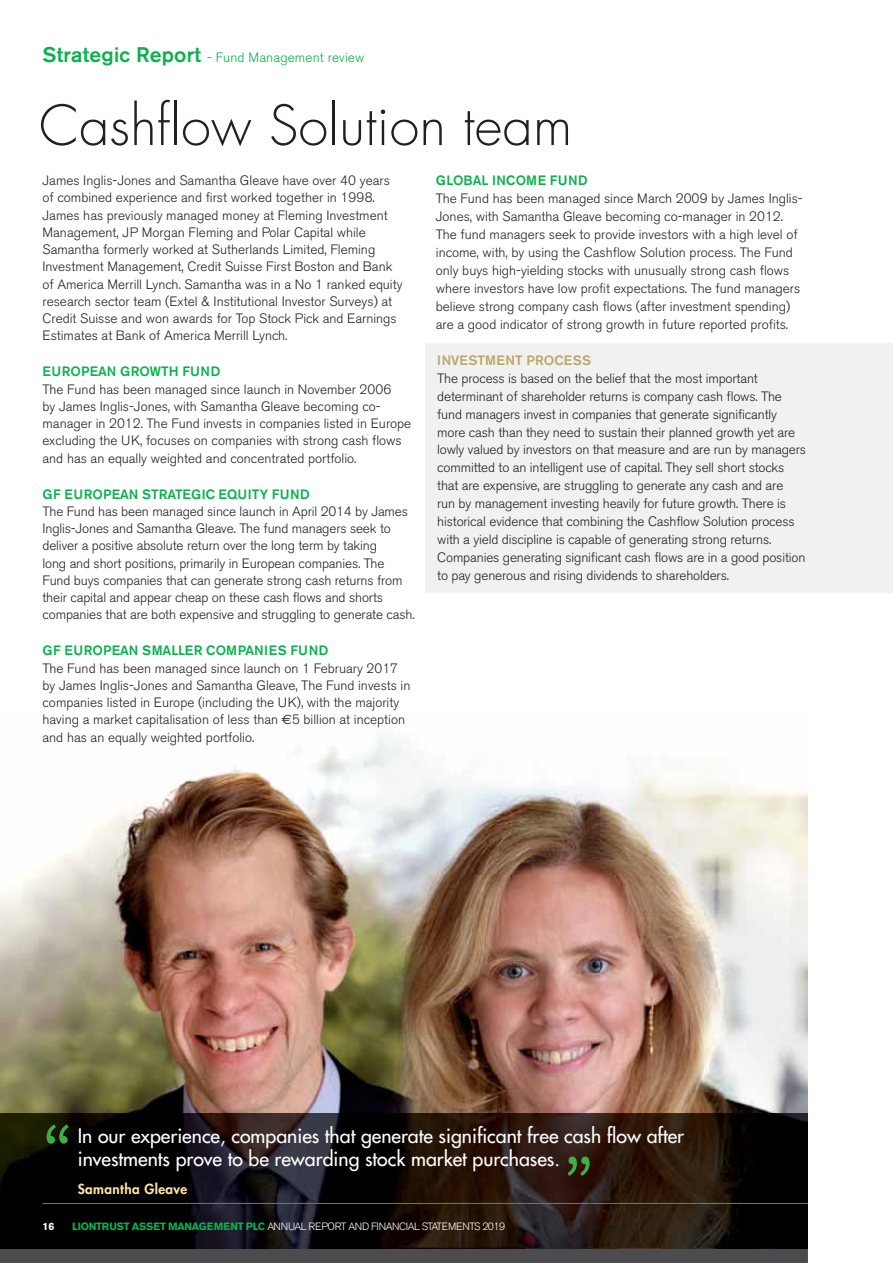
<style>
.page{position:relative;width:893px;height:1263px;background:#fff}
.page>*{position:absolute;margin:0;border:0;box-sizing:border-box;transform-origin:0 0}
.t1{font:72px "Source Sans Pro";color:#41ad49}
.t2{font:300 54px "Futura LT";letter-spacing:.005em;color:#231f20}
.t3{font:19.5px/23.4px "Futura LT";color:#fff}
.t4{font:300 13.5px/17.2px "Akzidenz Grotesk BE";color:#231f20}
.t5{font:500 13.5px "Akzidenz Grotesk BE";letter-spacing:.02em;color:#0ab14d}
.t6{font:300 13.5px "Akzidenz Grotesk BE";letter-spacing:.01em;color:#0ab14d}
.t7{font:500 13.5px "Akzidenz Grotesk BE";color:#0ab14d}
.t8{font:500 13.5px "Akzidenz Grotesk BE";letter-spacing:.02em;color:#baa768}
.t9{font:800 13.5px "Futura LT";letter-spacing:.03em;color:#ffe3a5}
.t10{font:300 10.5px "Akzidenz Grotesk BE";letter-spacing:-.05em;color:#fff}
.t11{font:700 10.5px "Akzidenz Grotesk BE";color:#fff}
.s1{font-weight:500;font-size:21px}
.s2{font-family:"Euro Sans Std";font-weight:400}
.s3{font-weight:700;color:#0ab14d}
</style>
<div class="page">
<img style="left:0;top:716px;width:808px;height:397px">
<svg style="left:0;top:1113px;width:808px;height:150px;background:#1c1512"></svg>
<div style="left:425px;top:343px;width:468px;height:249px;background:#f1f1f2"></div>
<hr style="left:43px;top:1203px;width:765px;height:1px;background:#0ab14d">
<p class="t6" style="left:43px;top:52px;width:323px"><span class="s1">Strategic Report</span> - Fund Management review</p>
<h2 class="t2" style="left:39px;top:101px;width:535px">Cashflow Solution team</h2>
<p class="t4" style="left:43px;top:173px;width:362px">James Inglis-Jones and Samantha Gleave have over 40 years of combined experience and first worked together in 1998.<br>James has previously managed money at Fleming Investment Management, JP Morgan Fleming and Polar Capital while Samantha formerly worked at Sutherlands Limited, Fleming Investment Management, Credit Suisse First Boston and Bank of America Merrill Lynch. Samantha was in a No 1 ranked equity research sector team (Extel &amp; Institutional Investor Surveys) at Credit Suisse and won awards for Top Stock Pick and Earnings Estimates at Bank of America Merrill Lynch.</p>
<p class="t5" style="left:43px;top:367px;width:179px">EUROPEAN GROWTH FUND</p>
<p class="t4" style="left:43px;top:382px;width:370px">The Fund has been managed since launch in November 2006<br>by James Inglis-Jones, with Samantha Gleave becoming co&shy;manager in 2012. The Fund invests in companies listed in Europe excluding the UK, focuses on companies with strong cash flows and has an equally weighted and concentrated portfolio.</p>
<p class="t7" style="left:43px;top:489px;width:269px">GF EUROPEAN STRATEGIC EQUITY FUND</p>
<p class="t4" style="left:43px;top:504px;width:374px">The Fund has been managed since launch in April 2014 by James Inglis-Jones and Samantha Gleave. The fund managers seek to deliver a positive absolute return over the long term by taking<br>long and short positions, primarily in European companies. The Fund buys companies that can generate strong cash returns from their capital and appear cheap on these cash flows and shorts companies that are both expensive and struggling to generate cash.</p>
<p class="t5" style="left:43px;top:646px;width:287px">GF EUROPEAN SMALLER COMPANIES FUND</p>
<p class="t4" style="left:43px;top:661px;width:369px">The Fund has been managed since launch on 1 February 2017 by James Inglis-Jones and Samantha Gleave, The Fund invests in companies listed in Europe (including the UK), with the majority having a market capitalisation of less than <span class="s2">€</span>5 billion at inception and has an equally weighted portfolio.</p>
<p class="t5" style="left:436px;top:176px;width:153px">GLOBAL INCOME FUND</p>
<p class="t4" style="left:436px;top:191px;width:368px;line-height:18px">The Fund has been managed since March 2009 by James Inglis-Jones, with Samantha Gleave becoming co-manager in 2012.<br>The fund managers seek to provide investors with a high level of income, with, by using the Cashflow Solution process. The Fund only buys high-yielding stocks with unusually strong cash flows where investors have low profit expectations. The fund managers believe strong company cash flows (after investment spending) are a good indicator of strong growth in future reported profits.</p>
<p class="t8" style="left:437px;top:355px;width:155px">INVESTMENT PROCESS</p>
<p class="t4" style="left:437px;top:370px;width:370px;line-height:18px">The process is based on the belief that the most important determinant of shareholder returns is company cash flows. The fund managers invest in companies that generate significantly more cash than they need to sustain their planned growth yet are lowly valued by investors on that measure and are run by managers committed to an intelligent use of capital. They sell short stocks that are expensive, are struggling to generate any cash and are<br>run by management investing heavily for future growth. There is historical evidence that combining the Cashflow Solution process with a yield discipline is capable of generating strong returns.<br>Companies generating significant cash flows are in a good position to pay generous and rising dividends to shareholders.</p>
<h1 class="t1" style="left:43px;top:1107px;width:32px">“</h1>
<h3 class="t3" style="left:78px;top:1125px;width:608px">In our experience, companies that generate significant free cash flow after investments prove to be rewarding stock market purchases.</h3>
<p class="t9" style="left:78px;top:1182px;width:111px">Samantha Gleave</p>
<h1 class="t1" style="left:594px;top:1193px;width:32px;rotate:-180deg">“</h1>
<p class="t11" style="left:43px;top:1223px;width:13px">16</p>
<p class="t10" style="left:72px;top:1223px;width:434px"><span class="s3">LIONTRUST ASSET MANAGEMENT PLC</span> ANNUAL REPORT AND FINANCIAL STATEMENTS 2019</p>
</div>
